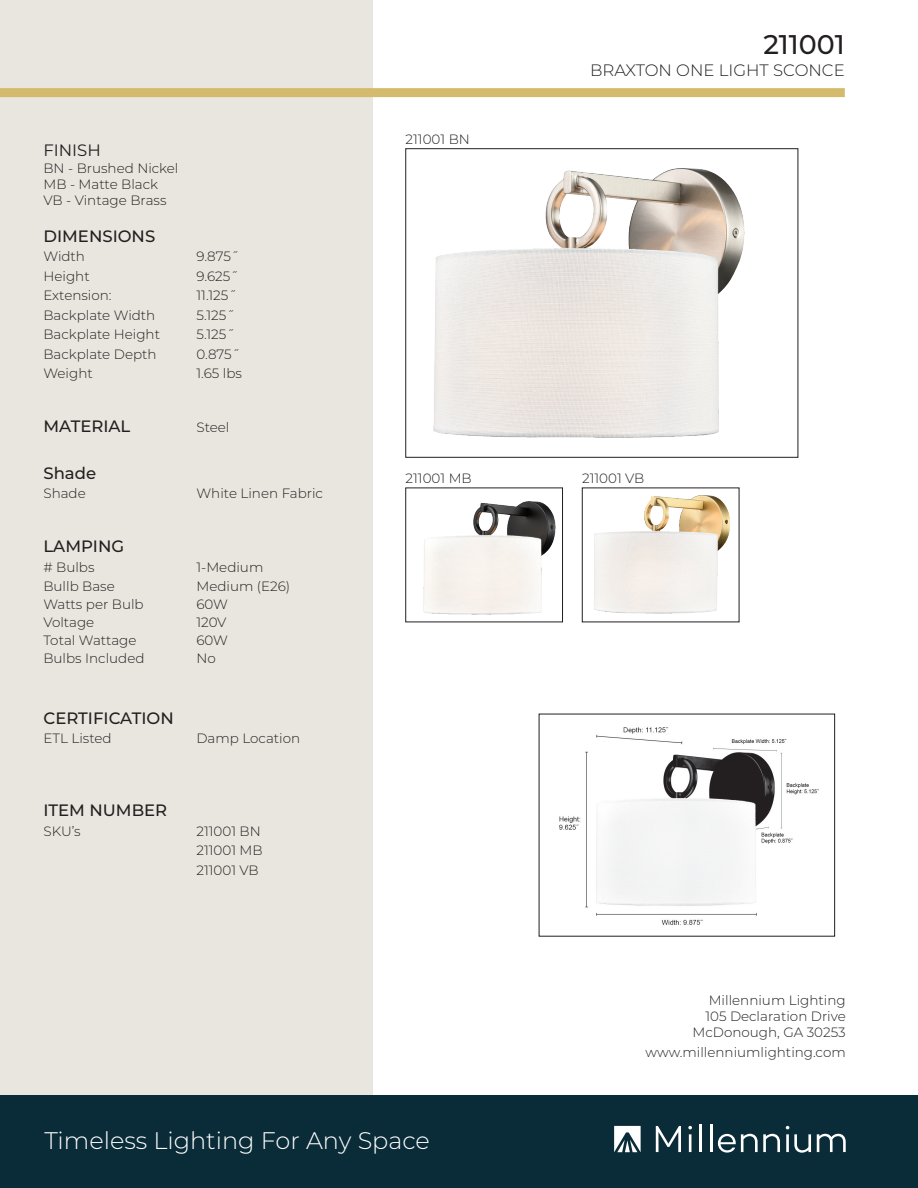
<style>
.page{position:relative;width:918px;height:1188px;background:#fff}
.page>*{position:absolute;margin:0;border:0;box-sizing:border-box;transform-origin:0 0}
.t1{font:500 27px "Montserrat";color:#231f20}
.t2{font:300 24px "Montserrat";color:#fff}
.t3{font:500 16.5px "Montserrat";color:#231f20}
.t4{font:300 16.5px "Montserrat";color:#231f20}
.t5{font:16.5px "Montserrat";color:#231f20}
.t6{font:300 13.5px "Montserrat";color:#231f20}
</style>
<div class="page">
<div style="left:0;top:0;width:373px;height:1188px;background:#e8e6df"></div>
<div style="left:0;top:1095px;width:918px;height:93px;background:#0a2b38"></div>
<div style="left:0;top:88px;width:845px;height:9px;background:#d4ba6c"></div>
<svg style="left:656px;top:1126px;width:25px;height:26px"></svg>
<svg style="left:688px;top:1126px;width:4px;height:26px"></svg>
<hr style="left:699px;top:1125px;width:3px;height:27px;background:#fff">
<hr style="left:710px;top:1125px;width:2px;height:27px;background:#fff">
<svg style="left:718px;top:1134px;width:62px;height:19px"></svg>
<svg style="left:786px;top:1126px;width:25px;height:27px"></svg>
<svg style="left:817px;top:1134px;width:29px;height:18px"></svg>
<svg style="left:614px;top:1126px;width:27px;height:26px"></svg>
<img style="left:559px;top:727px;width:260px;height:198px">
<img style="left:433px;top:168px;width:312px;height:270px">
<div style="left:406px;top:148px;width:392px;height:310px;border:1px solid #231f20"></div>
<img style="left:423px;top:501px;width:133px;height:114px">
<img style="left:593px;top:495px;width:138px;height:119px">
<p class="t5" style="left:43px;top:139px;width:59px">FINISH</p>
<p class="t6" style="left:43px;top:159px;width:137px">BN - Brushed Nickel</p>
<p class="t6" style="left:43px;top:175px;width:116px">MB - Matte Black</p>
<p class="t6" style="left:43px;top:191px;width:125px">VB - Vintage Brass</p>
<p class="t3" style="left:43px;top:224px;width:113px">DIMENSIONS</p>
<p class="t6" style="left:43px;top:247px;width:43px">Width</p>
<p class="t6" style="left:196px;top:247px;width:44px">9.875˝</p>
<p class="t6" style="left:43px;top:267px;width:48px">Height</p>
<p class="t6" style="left:196px;top:267px;width:43px">9.625˝</p>
<p class="t6" style="left:43px;top:286px;width:70px">Extension:</p>
<p class="t6" style="left:196px;top:286px;width:42px">11.125˝</p>
<p class="t6" style="left:43px;top:306px;width:113px">Backplate Width</p>
<p class="t6" style="left:196px;top:306px;width:40px">5.125˝</p>
<p class="t6" style="left:43px;top:325px;width:118px">Backplate Height</p>
<p class="t6" style="left:196px;top:325px;width:40px">5.125˝</p>
<p class="t6" style="left:43px;top:345px;width:115px">Backplate Depth</p>
<p class="t6" style="left:196px;top:345px;width:45px">0.875˝</p>
<p class="t6" style="left:43px;top:364px;width:51px">Weight</p>
<p class="t6" style="left:196px;top:364px;width:47px">1.65 lbs</p>
<p class="t3" style="left:43px;top:415px;width:88px">MATERIAL</p>
<p class="t6" style="left:196px;top:418px;width:34px">Steel</p>
<p class="t6" style="left:406px;top:130px;width:66px">211001 BN</p>
<p class="t1" style="left:763px;top:25px;width:83px">211001</p>
<p class="t4" style="left:590px;top:59px;width:256px">BRAXTON ONE LIGHT SCONCE</p>
<p class="t3" style="left:43px;top:461px;width:54px">Shade</p>
<p class="t6" style="left:406px;top:469px;width:68px">211001 MB</p>
<p class="t6" style="left:582px;top:469px;width:64px">211001 VB</p>
<p class="t6" style="left:43px;top:484px;width:44px">Shade</p>
<p class="t6" style="left:196px;top:484px;width:128px">White Linen Fabric</p>
<p class="t3" style="left:43px;top:535px;width:82px">LAMPING</p>
<p class="t6" style="left:43px;top:558px;width:53px"># Bulbs</p>
<p class="t6" style="left:196px;top:558px;width:68px">1-Medium</p>
<p class="t6" style="left:43px;top:577px;width:73px">Bullb Base</p>
<p class="t6" style="left:196px;top:577px;width:95px">Medium (E26)</p>
<p class="t6" style="left:43px;top:595px;width:102px">Watts per Bulb</p>
<p class="t6" style="left:196px;top:595px;width:33px">60W</p>
<p class="t6" style="left:43px;top:613px;width:52px">Voltage</p>
<p class="t6" style="left:196px;top:613px;width:32px">120V</p>
<p class="t6" style="left:43px;top:631px;width:95px">Total Wattage</p>
<p class="t6" style="left:196px;top:631px;width:33px">60W</p>
<p class="t6" style="left:43px;top:649px;width:103px">Bulbs Included</p>
<p class="t6" style="left:196px;top:649px;width:21px">No</p>
<p class="t3" style="left:43px;top:706px;width:132px">CERTIFICATION</p>
<p class="t6" style="left:43px;top:729px;width:70px">ETL Listed</p>
<p class="t6" style="left:196px;top:729px;width:105px">Damp Location</p>
<p class="t3" style="left:43px;top:799px;width:125px">ITEM NUMBER</p>
<p class="t6" style="left:43px;top:822px;width:39px">SKU’s</p>
<p class="t6" style="left:196px;top:822px;width:66px">211001 BN</p>
<p class="t6" style="left:196px;top:841px;width:68px">211001 MB</p>
<p class="t6" style="left:196px;top:861px;width:64px">211001 VB</p>
<p class="t2" style="left:44px;top:1124px;width:387px">Timeless Lighting For Any Space</p>
<p class="t6" style="left:709px;top:991px;width:139px">Millennium Lighting</p>
<p class="t6" style="left:705px;top:1007px;width:142px">105 Declaration Drive</p>
<p class="t6" style="left:692px;top:1023px;width:155px">McDonough, GA 30253</p>
<p class="t6" style="left:645px;top:1043px;width:202px">www.millenniumlighting.com</p>
</div>
